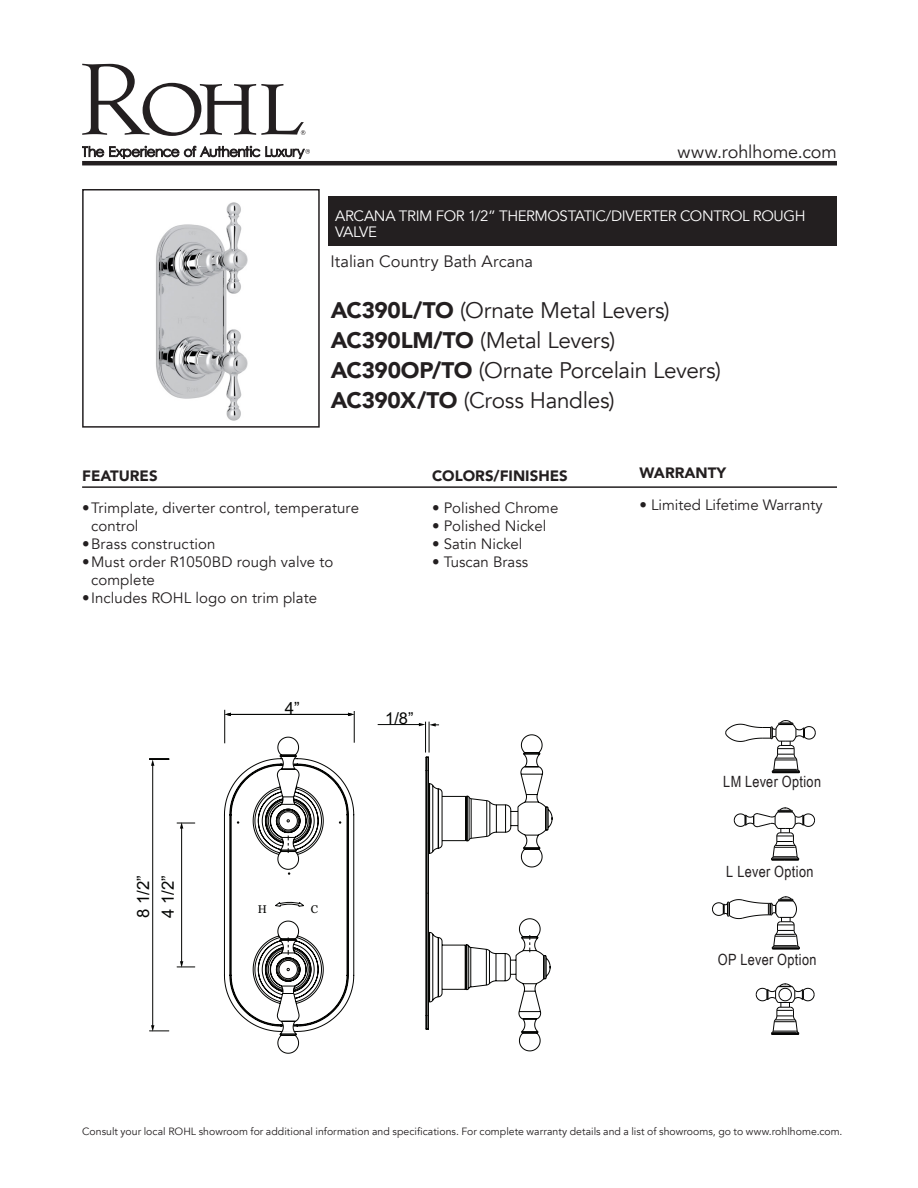
<style>
.page{position:relative;width:918px;height:1188px;background:#fff}
.page>*{position:absolute;margin:0;border:0;box-sizing:border-box;transform-origin:0 0}
.Product_Info_Nest{font:22.5px "Avenir";letter-spacing:-.015em;color:#231f20}
.t1{font:18px "Avenir";letter-spacing:-.005em;color:#231f20}
.t2{font:16.8px/24.8px "Arial";color:#040503}
.t3{font:16.5px "Avenir";color:#231f20}
.t4{font:16.35px "Arial";color:#040503}
.t5{font:15.45px "Arial Narrow";letter-spacing:.025em;color:#231f20}
.Product_Info_Nest-2{font:15px "Avenir";letter-spacing:.005em;color:#231f20}
.Product_Title_Bar{font:15px/16.5px "Avenir";letter-spacing:-.025em;color:#fff}
.t6{font:900 15px "Avenir";color:#231f20}
.t7{font:11.1px "Georgia";color:#040503}
.t8{font:10.5px "Avenir";color:#231f20}
.s1{font-weight:900}
</style>
<div class="page">
<svg style="left:82px;top:146px;width:178px;height:13px"></svg>
<svg style="left:82px;top:64px;width:223px;height:72px"></svg>
<svg style="left:266px;top:146px;width:44px;height:13px"></svg>
<hr style="left:82px;top:161px;width:755px;height:4px;background:#231f20">
<div style="left:328px;top:196px;width:509px;height:50px;background:#231f20"></div>
<img style="left:156px;top:202px;width:92px;height:219px">
<div style="left:82px;top:189px;width:238px;height:239px;border:2px solid #231f20"></div>
<hr style="left:82px;top:486px;width:755px;height:2px;background:#231f20">
<svg style="left:149px;top:758px;width:104px;height:274px"></svg>
<hr style="left:152px;top:765px;width:1px;height:261px;background:#040503">
<svg style="left:151px;top:1025px;width:3px;height:7px"></svg>
<hr style="left:181px;top:827px;width:1px;height:135px;background:#040503">
<svg style="left:180px;top:822px;width:3px;height:7px"></svg>
<svg style="left:180px;top:961px;width:3px;height:7px"></svg>
<hr style="left:354px;top:711px;width:1px;height:32px;background:#040503">
<hr style="left:224px;top:710px;width:1px;height:33px;background:#040503">
<hr style="left:230px;top:714px;width:119px;height:1px;background:#040503">
<svg style="left:225px;top:713px;width:6px;height:3px"></svg>
<svg style="left:348px;top:713px;width:6px;height:3px"></svg>
<svg style="left:149px;top:759px;width:20px;height:7px"></svg>
<svg style="left:253px;top:737px;width:173px;height:317px"></svg>
<svg style="left:426px;top:734px;width:118px;height:318px"></svg>
<svg style="left:288px;top:783px;width:264px;height:219px"></svg>
<hr style="left:429px;top:722px;width:1px;height:31px;background:#040503">
<hr style="left:425px;top:722px;width:1px;height:31px;background:#040503">
<hr style="left:378px;top:724px;width:42px;height:1px;background:#040503">
<svg style="left:419px;top:723px;width:20px;height:4px"></svg>
<svg style="left:734px;top:807px;width:81px;height:54px"></svg>
<svg style="left:725px;top:720px;width:91px;height:54px"></svg>
<svg style="left:712px;top:896px;width:88px;height:54px"></svg>
<svg style="left:756px;top:983px;width:59px;height:52px"></svg>
<p class="t1" style="left:678px;top:141px;width:161px">www.rohlhome.com</p>
<p class="Product_Title_Bar" style="left:335px;top:207px;width:472px">ARCANA TRIM FOR 1/2” THERMOSTATIC/DIVERTER CONTROL ROUGH<br>VALVE</p>
<p class="t3" style="left:330px;top:251px;width:204px">Italian Country Bath Arcana</p>
<p class="Product_Info_Nest" style="left:331px;top:297px;width:340px"><span class="s1">AC390L/TO</span> (Ornate Metal Levers)</p>
<p class="Product_Info_Nest" style="left:331px;top:327px;width:286px"><span class="s1">AC390LM/TO</span> (Metal Levers)</p>
<p class="Product_Info_Nest" style="left:331px;top:357px;width:391px"><span class="s1">AC390OP/TO</span> (Ornate Porcelain Levers)</p>
<p class="Product_Info_Nest" style="left:331px;top:387px;width:285px"><span class="s1">AC390X/TO</span> (Cross Handles)</p>
<p class="t6" style="left:82px;top:463px;width:77px">FEATURES</p>
<p class="Product_Info_Nest-2" style="left:82px;top:499px;width:278px">•Trimplate, diverter control, temperature</p>
<p class="Product_Info_Nest-2" style="left:91px;top:517px;width:49px">control</p>
<p class="Product_Info_Nest-2" style="left:82px;top:535px;width:135px">•Brass construction</p>
<p class="Product_Info_Nest-2" style="left:82px;top:553px;width:253px">•Must order R1050BD rough valve to</p>
<p class="Product_Info_Nest-2" style="left:91px;top:571px;width:65px">complete</p>
<p class="Product_Info_Nest-2" style="left:82px;top:589px;width:236px">•Includes ROHL logo on trim plate</p>
<p class="t6" style="left:432px;top:463px;width:137px">COLORS/FINISHES</p>
<p class="Product_Info_Nest-2" style="left:432px;top:499px;width:128px">• Polished Chrome</p>
<p class="Product_Info_Nest-2" style="left:432px;top:517px;width:116px">• Polished Nickel</p>
<p class="Product_Info_Nest-2" style="left:432px;top:535px;width:92px">• Satin Nickel</p>
<p class="Product_Info_Nest-2" style="left:432px;top:553px;width:98px">• Tuscan Brass</p>
<p class="t2" style="left:285px;top:696px;width:16px">4”</p>
<p class="t4" style="left:385px;top:708px;width:30px">1/8”</p>
<p class="t2" style="left:131px;top:918px;width:44px;rotate:-90deg">8 1/2”<br>4 1/2”</p>
<p class="t7" style="left:258px;top:901px;width:11px">H</p>
<p class="t7" style="left:311px;top:901px;width:9px">C</p>
<p class="t6" style="left:639px;top:460px;width:88px">WARRANTY</p>
<p class="Product_Info_Nest-2" style="left:639px;top:496px;width:185px">• Limited Lifetime Warranty</p>
<p class="t5" style="left:723px;top:771px;width:99px">LM Lever Option</p>
<p class="t5" style="left:726px;top:860px;width:89px">L Lever Option</p>
<p class="t5" style="left:718px;top:948px;width:100px">OP Lever Option</p>
<p class="t8" style="left:82px;top:1125px;width:762px">Consult your local ROHL showroom for additional information and specifications. For complete warranty details and a list of showrooms, go to www.rohlhome.com.</p>
</div>
